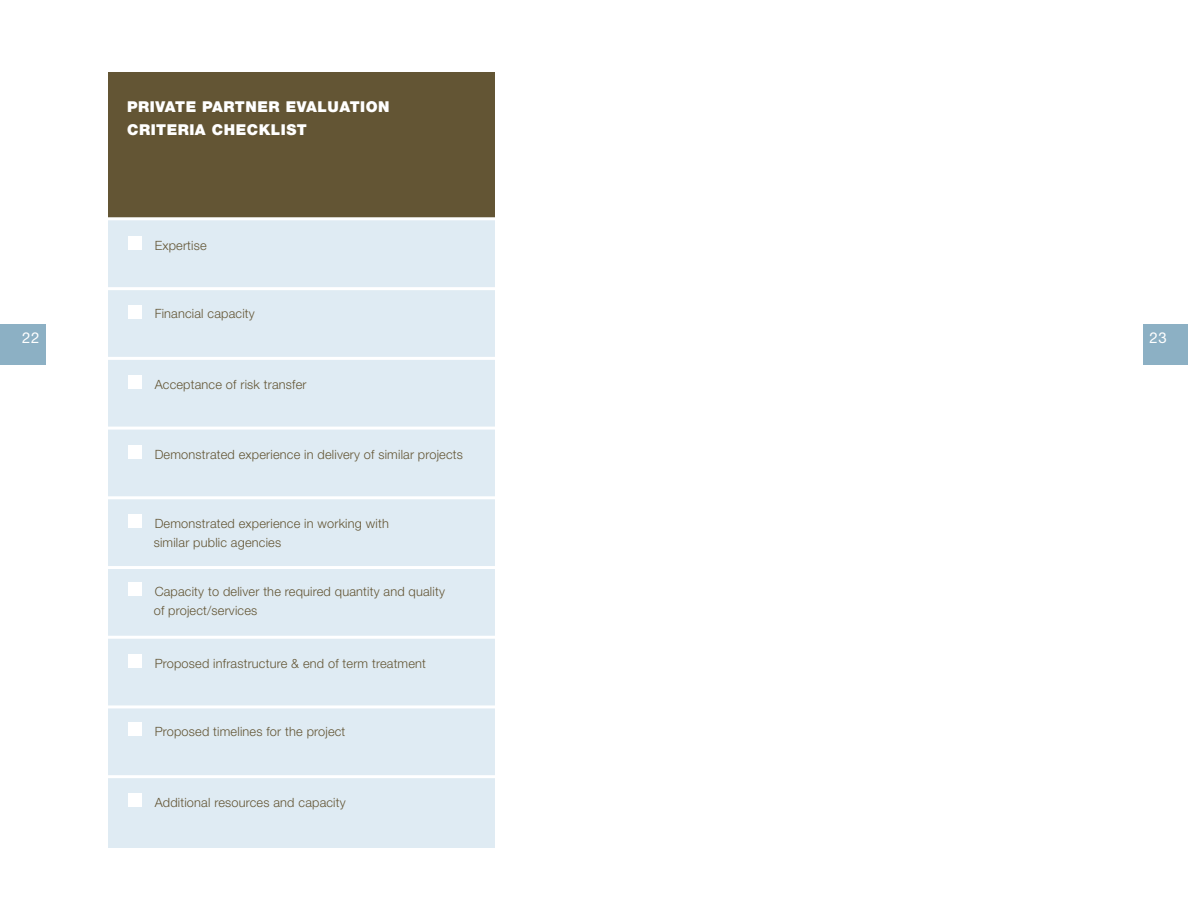
<style>
.page{position:relative;width:1188px;height:918px;background:#fff}
.page>*{position:absolute;margin:0;border:0;box-sizing:border-box;transform-origin:0 0}
.t1{font:900 15px/22.5px "Helvetica Neue";letter-spacing:.035em;color:#fff}
.t2{font:15px "Helvetica Neue";color:#fff}
.t3{font:300 12.75px/19.5px "Helvetica Neue";letter-spacing:.015em;color:#635534}
</style>
<div class="page">
<div style="left:1143px;top:324px;width:45px;height:41px;background:#8cb0c4"></div>
<div style="left:108px;top:72px;width:387px;height:775px;background:#dfebf3"></div>
<div style="left:108px;top:72px;width:387px;height:147px;background:#635534"></div>
<div style="left:0;top:324px;width:46px;height:41px;background:#8cb0c4"></div>
<hr style="left:108px;top:287px;width:387px;height:3px;background:#fff">
<hr style="left:108px;top:357px;width:387px;height:3px;background:#fff">
<hr style="left:108px;top:427px;width:387px;height:3px;background:#fff">
<hr style="left:108px;top:496px;width:387px;height:3px;background:#fff">
<hr style="left:108px;top:566px;width:387px;height:3px;background:#fff">
<hr style="left:108px;top:636px;width:387px;height:3px;background:#fff">
<hr style="left:108px;top:705px;width:387px;height:3px;background:#fff">
<hr style="left:108px;top:775px;width:387px;height:3px;background:#fff">
<div style="left:128px;top:237px;width:14px;height:13px;background:#fff"></div>
<div style="left:128px;top:305px;width:14px;height:13px;background:#fff"></div>
<div style="left:128px;top:375px;width:14px;height:14px;background:#fff"></div>
<div style="left:128px;top:445px;width:14px;height:14px;background:#fff"></div>
<div style="left:128px;top:514px;width:14px;height:14px;background:#fff"></div>
<div style="left:128px;top:582px;width:14px;height:14px;background:#fff"></div>
<div style="left:128px;top:654px;width:14px;height:14px;background:#fff"></div>
<div style="left:128px;top:723px;width:14px;height:13px;background:#fff"></div>
<div style="left:128px;top:794px;width:14px;height:13px;background:#fff"></div>
<hr style="left:108px;top:217px;width:387px;height:3px;background:#fff">
<p class="t1" style="left:127px;top:96px;width:264px">PRIVATE PARTNER EVALUATION<br>CRITERIA CHECKLIST</p>
<p class="t3" style="left:155px;top:235px;width:54px">Expertise</p>
<p class="t3" style="left:155px;top:304px;width:102px">Financial capacity</p>
<p class="t2" style="left:22px;top:329px;width:10px">22</p>
<p class="t2" style="left:1149px;top:329px;width:10px">23</p>
<p class="t3" style="left:155px;top:374px;width:153px">Acceptance of risk transfer</p>
<p class="t3" style="left:155px;top:444px;width:310px">Demonstrated experience in delivery of similar projects</p>
<p class="t3" style="left:154px;top:513px;width:237px">Demonstrated experience in working with similar public agencies</p>
<p class="t3" style="left:154px;top:581px;width:293px">Capacity to deliver the required quantity and quality of project/services</p>
<p class="t3" style="left:155px;top:653px;width:273px">Proposed infrastructure &amp; end of term treatment</p>
<p class="t3" style="left:155px;top:722px;width:192px">Proposed timelines for the project</p>
<p class="t3" style="left:155px;top:792px;width:193px">Additional resources and capacity</p>
</div>
